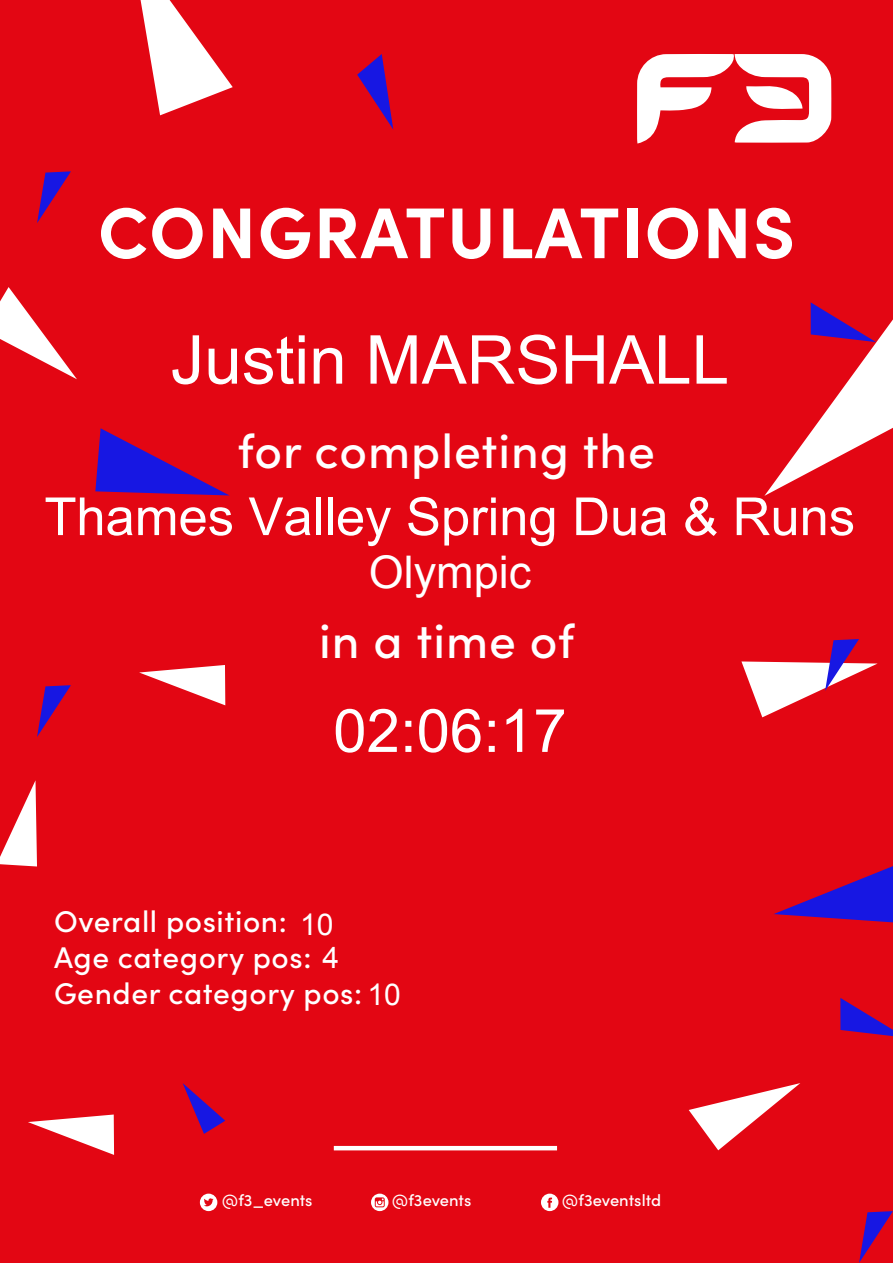
<style>
.page{position:relative;width:893px;height:1263px;background:#e30613}
.page>*{position:absolute;margin:0;border:0;box-sizing:border-box;transform-origin:0 0}
.t1{font:700 72px "Sofia Pro";letter-spacing:.02em;color:#fff}
.t2{font:67.5px "Arial";color:#fff}
.t3{font:60px "Arial";color:#fff}
.t4{font:52.5px "Arial";color:#fff}
.t5{font:500 48px "Sofia Pro";letter-spacing:.02em;color:#fff}
.t6{font:45px "Arial";color:#fff}
.t7{font:500 30px/36px "Sofia Pro";letter-spacing:.02em;color:#fff}
.t8{font:30px "Arial";color:#fff}
.t9{font:500 16.5px "Sofia Pro";color:#fff}
.s1{font-family:"Arial";font-weight:400}
</style>
<div class="page">
<hr style="left:334px;top:1146px;width:223px;height:4px;background:#fff">
<svg style="left:139px;top:665px;width:86px;height:40px"></svg>
<svg style="left:0;top:780px;width:37px;height:86px"></svg>
<svg style="left:28px;top:1114px;width:86px;height:41px"></svg>
<svg style="left:141px;top:0;width:92px;height:115px"></svg>
<svg style="left:689px;top:1083px;width:111px;height:67px"></svg>
<svg style="left:0;top:287px;width:77px;height:92px"></svg>
<svg style="left:774px;top:866px;width:119px;height:56px"></svg>
<svg style="left:95px;top:428px;width:134px;height:67px"></svg>
<svg style="left:764px;top:302px;width:129px;height:194px"></svg>
<svg style="left:840px;top:998px;width:53px;height:38px"></svg>
<svg style="left:37px;top:685px;width:34px;height:52px"></svg>
<svg style="left:741px;top:639px;width:137px;height:78px"></svg>
<svg style="left:37px;top:171px;width:34px;height:52px"></svg>
<svg style="left:859px;top:1211px;width:34px;height:52px"></svg>
<svg style="left:357px;top:54px;width:36px;height:75px"></svg>
<svg style="left:183px;top:1083px;width:42px;height:51px"></svg>
<svg style="left:541px;top:1193px;width:17px;height:18px"></svg>
<svg style="left:200px;top:1193px;width:17px;height:18px"></svg>
<svg style="left:371px;top:1193px;width:17px;height:18px"></svg>
<svg style="left:637px;top:54px;width:194px;height:90px"></svg>
<h1 class="t1" style="left:98px;top:177px;width:699px">CONGRATULATIONS</h1>
<h2 class="t2" style="left:171px;top:323px;width:560px">Justin MARSHALL</h2>
<h3 class="t5" style="left:238px;top:416px;width:419px">for completing the</h3>
<h3 class="t4" style="left:44px;top:488px;width:812px">Thames Valley Spring Dua &amp; Runs</h3>
<h3 class="t6" style="left:369px;top:548px;width:164px">Olympic</h3>
<h3 class="t5" style="left:319px;top:605px;width:257px">in a time of</h3>
<h3 class="t3" style="left:333px;top:698px;width:235px">02:06:17</h3>
<p class="t7" style="left:54px;top:901px;width:348px">Overall position:<br>Age category pos: <span class="s1">4<br></span>Gender category pos: <span class="s1">10</span></p>
<p class="t8" style="left:300px;top:908px;width:35px">10</p>
<p class="t9" style="left:222px;top:1188px;width:92px">@f3_events</p>
<p class="t9" style="left:392px;top:1188px;width:81px">@f3events</p>
<p class="t9" style="left:562px;top:1188px;width:101px">@f3eventsltd</p>
</div>
